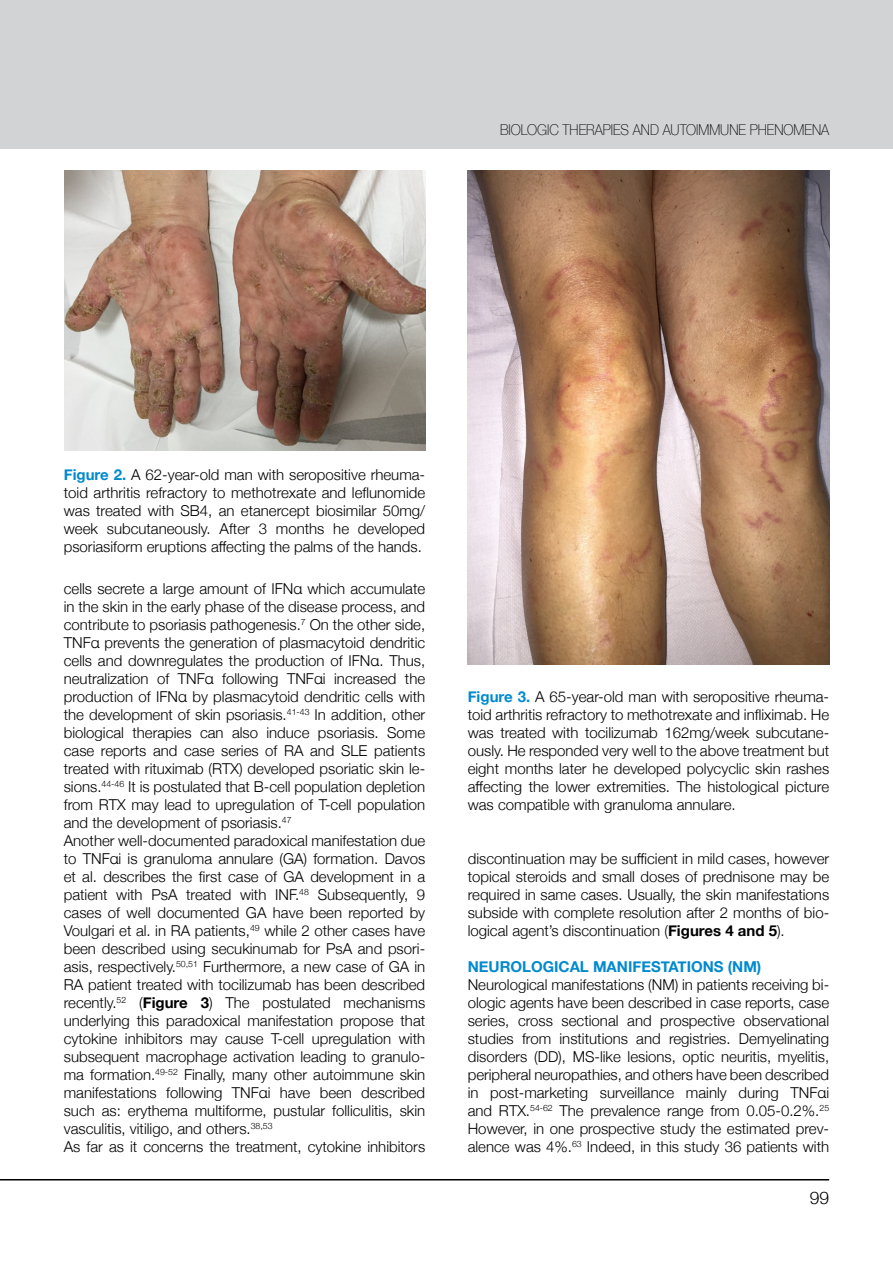
<style>
.page{position:relative;width:893px;height:1263px;background:#fff}
.page>*{position:absolute;margin:0;border:0;box-sizing:border-box;transform-origin:0 0}
.t1{font:300 17.4px "Helvetica Neue";color:#000}
.t2{font:300 15px/18px "Helvetica Neue";color:#000;text-align:justify}
.t3{font:100 15px "Helvetica Neue";color:#000;scale:.9 1}
.t4{font:700 15px "Helvetica Neue";color:#0089cf}
.s1{font-weight:700;color:#0089cf}
.s2{font-weight:700}
</style>
<div class="page">
<hr style="left:0;top:1179px;width:829px;height:1px;background:#000">
<div style="left:0;top:0;width:893px;height:149px;background:#d1d3d4"></div>
<img style="left:64px;top:170px;width:361px;height:280px">
<img style="left:468px;top:170px;width:361px;height:495px">
<p class="t3" style="left:500px;top:119px;width:367px">BIOLOGIC THERAPIES AND AUTOIMMUNE PHENOMENA</p>
<p class="t3" style="left:799px;top:119px;width:36px">TITLE</p>
<p class="t2" style="left:64px;top:464px;width:363px"><span class="s1">Figure 2.</span> A 62-year-old man with seropositive rheuma&shy;toid arthritis refractory to methotrexate and leflunomide was treated with SB4, an etanercept biosimilar 50mg/ week subcutaneously. After 3 months he developed psoriasiform eruptions affecting the palms of the hands.</p>
<p class="t2" style="left:64px;top:579px;width:363px;text-align:left">cells secrete a large amount of IFNα which accumulate in the skin in the early phase of the disease process, and contribute to psoriasis pathogenesis.<sup>7</sup> On the other side, TNFα prevents the generation of plasmacytoid dendritic cells and downregulates the production of IFNα. Thus, neutralization of TNFα following TNFαi increased the production of IFΝα by plasmacytoid dendritic cells with the development of skin psoriasis.<sup>41-43</sup> In addition, other biological therapies can also induce psoriasis. Some case reports and case series of RA and SLE patients treated with rituximab (RTX) developed psoriatic skin le&shy;sions.<sup>44-46</sup> It is postulated that B-cell population depletion from RTX may lead to upregulation of T-cell population and the development of psoriasis.<sup>47<br></sup>Another well-documented paradoxical manifestation due to TNFαi is granuloma annulare (GA) formation. Davos et al. describes the first case of GA development in a patient with PsA treated with INF.<sup>48</sup> Subsequently, 9 cases of well documented GA have been reported by Voulgari et al. in RA patients,<sup>49</sup> while 2 other cases have been described using secukinumab for PsA and psori&shy;asis, respectively.<sup>50,51</sup> Furthermore, a new case of GA in RA patient treated with tocilizumab has been described recently.<sup>52</sup> (<span class="s2">Figure 3</span>) The postulated mechanisms underlying this paradoxical manifestation propose that cytokine inhibitors may cause T-cell upregulation with subsequent macrophage activation leading to granulo&shy;ma formation.<sup>49-52</sup> Finally, many other autoimmune skin manifestations following TNFαi have been described such as: erythema multiforme, pustular folliculitis, skin vasculitis, vitiligo, and others.<sup>38,53<br></sup>As far as it concerns the treatment, cytokine inhibitors</p>
<p class="t2" style="left:468px;top:687px;width:363px"><span class="s1">Figure 3.</span> A 65-year-old man with seropositive rheuma&shy;toid arthritis refractory to methotrexate and infliximab. He was treated with tocilizumab 162mg/week subcutane&shy;ously. He responded very well to the above treatment but eight months later he developed polycyclic skin rashes affecting the lower extremities. The histological picture was compatible with granuloma annulare.</p>
<p class="t2" style="left:468px;top:849px;width:363px">discontinuation may be sufficient in mild cases, however topical steroids and small doses of prednisone may be required in same cases. Usually, the skin manifestations subside with complete resolution after 2 months of bio&shy;logical agent’s discontinuation (<span class="s2">Figures 4 and 5</span>).</p>
<p class="t4" style="left:468px;top:955px;width:295px">NEUROLOGICAL MANIFESTATIONS (NM)</p>
<p class="t2" style="left:468px;top:975px;width:363px">Neurological manifestations (NM) in patients receiving bi&shy;ologic agents have been described in case reports, case series, cross sectional and prospective observational studies from institutions and registries. Demyelinating disorders (DD), MS-like lesions, optic neuritis, myelitis, peripheral neuropathies, and others have been described in post-marketing surveillance mainly during TNFαi and RTX.<sup>54-62</sup> The prevalence range from 0.05-0.2%.<sup>25<br></sup>However, in one prospective study the estimated prev&shy;alence was 4%.<sup>63</sup> Indeed, in this study 36 patients with</p>
<p class="t1" style="left:810px;top:1184px;width:21px">99</p>
</div>
